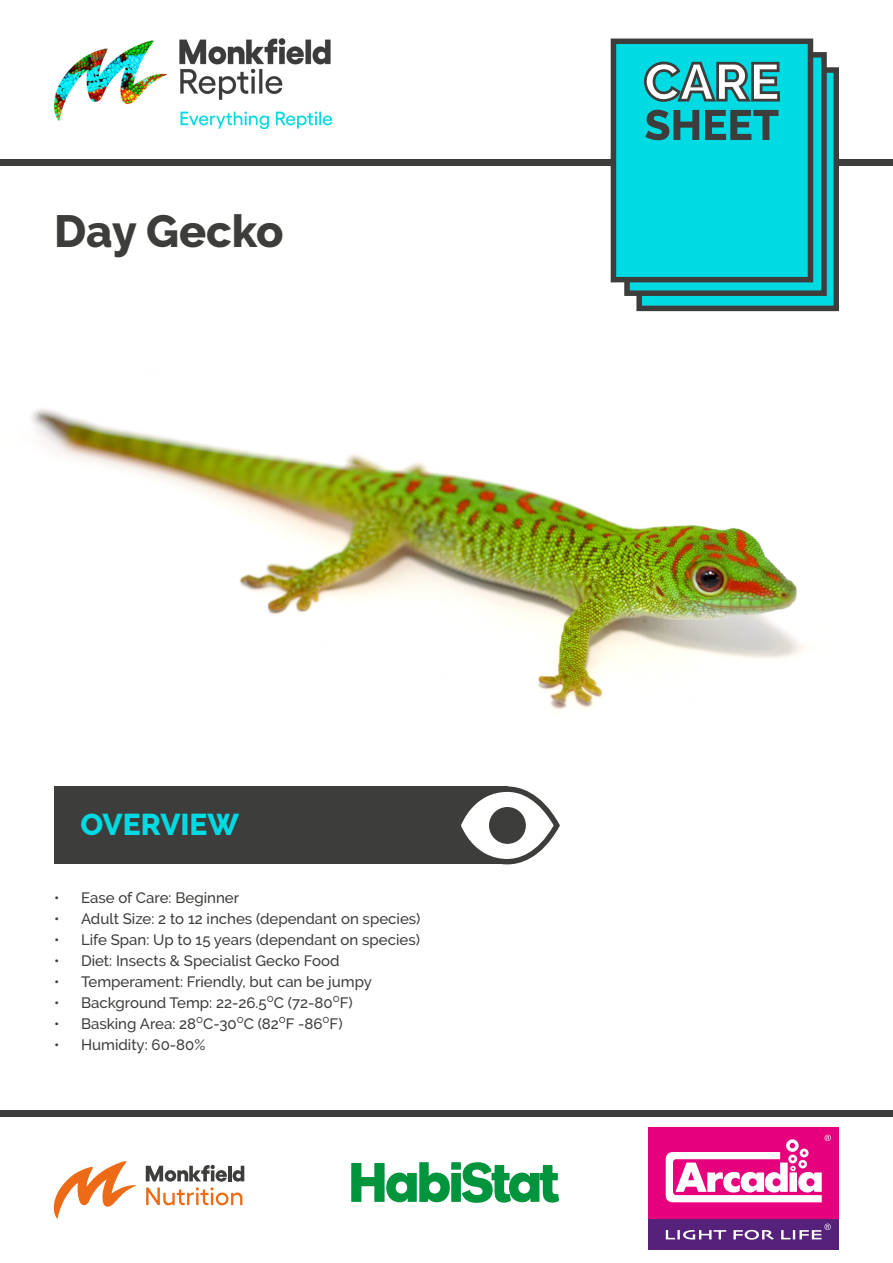
<style>
.page{position:relative;width:893px;height:1263px;background:#fff}
.page>*{position:absolute;margin:0;border:0;box-sizing:border-box;transform-origin:0 0}
.t1{font:800 45px "Raleway";color:#3d3d3b}
.t2{font:800 30px "Raleway";color:#00dbe3}
.t3{font:500 15px "Raleway";color:#3d3d3b}
</style>
<div class="page">
<img style="left:0;top:141px;width:893px;height:724px">
<div style="left:54px;top:786px;width:454px;height:78px;background:#3d3d3b"></div>
<div style="left:0;top:1110px;width:893px;height:6px;background:#3d3d3b"></div>
<div style="left:0;top:160px;width:893px;height:6px;background:#3d3d3b"></div>
<svg style="left:351px;top:1162px;width:208px;height:41px"></svg>
<svg style="left:461px;top:786px;width:99px;height:78px"></svg>
<div style="left:489px;top:807px;width:37px;height:37px;background:#3d3d3b;border-radius:50%"></div>
<svg style="left:636px;top:67px;width:203px;height:244px;background:#1a979a"></svg>
<svg style="left:624px;top:52px;width:203px;height:244px;background:#1a9599"></svg>
<svg style="left:611px;top:39px;width:202px;height:243px;background:#06c8cf"></svg>
<svg style="left:644px;top:62px;width:136px;height:40px"></svg>
<svg style="left:645px;top:110px;width:54px;height:30px;background:#228183"></svg>
<svg style="left:705px;top:110px;width:73px;height:30px;background:#218486"></svg>
<img style="left:54px;top:39px;width:278px;height:89px">
<svg style="left:146px;top:1165px;width:81px;height:16px"></svg>
<hr style="left:228px;top:1166px;width:4px;height:15px;background:#3d3d3b">
<svg style="left:233px;top:1166px;width:11px;height:15px"></svg>
<svg style="left:146px;top:1187px;width:96px;height:18px"></svg>
<svg style="left:53px;top:1161px;width:84px;height:58px"></svg>
<div style="left:648px;top:1127px;width:191px;height:92px;background:#e6007d"></div>
<div style="left:648px;top:1219px;width:191px;height:31px;background:#56217a"></div>
<svg style="left:666px;top:1135px;width:165px;height:67px"></svg>
<svg style="left:666px;top:1230px;width:60px;height:9px"></svg>
<svg style="left:733px;top:1230px;width:41px;height:10px"></svg>
<svg style="left:781px;top:1223px;width:50px;height:16px"></svg>
<p class="t1" style="left:54px;top:206px;width:231px">Day Gecko</p>
<p class="t2" style="left:81px;top:807px;width:160px">OVERVIEW</p>
<p class="t3" style="left:54px;top:889px;width:187px">• Ease of Care: Beginner</p>
<p class="t3" style="left:54px;top:910px;width:368px">• Adult Size: 2 to 12 inches (dependant on species)</p>
<p class="t3" style="left:54px;top:931px;width:368px">• Life Span: Up to 15 years (dependant on species)</p>
<p class="t3" style="left:54px;top:952px;width:287px">• Diet: Insects &amp; Specialist Gecko Food</p>
<p class="t3" style="left:54px;top:973px;width:319px">• Temperament: Friendly, but can be jumpy</p>
<p class="t3" style="left:54px;top:994px;width:300px">• Background Temp: 22-26.5⁰C (72-80⁰F)</p>
<p class="t3" style="left:54px;top:1015px;width:290px">• Basking Area: 28⁰C-30⁰C (82⁰F -86⁰F)</p>
<p class="t3" style="left:54px;top:1036px;width:153px">• Humidity: 60-80%</p>
</div>
